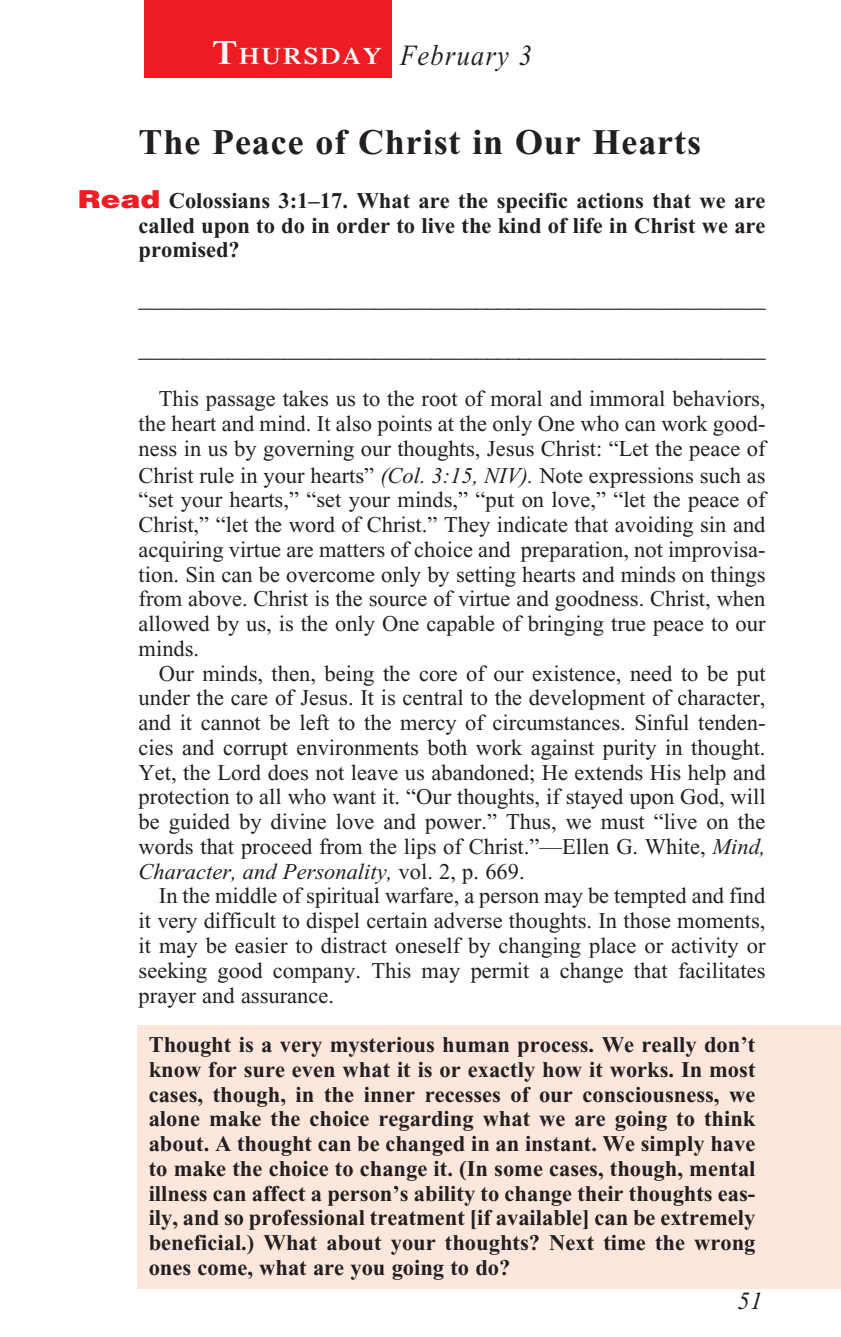
<style>
.page{position:relative;width:841px;height:1337px;background:#fff}
.page>*{position:absolute;margin:0;border:0;box-sizing:border-box;transform-origin:0 0}
._01-Daily_head{font:700 36px "Times New Roman";letter-spacing:.025em;color:#231f20}
._00-Month-Day{font:italic 29.25px "Times New Roman";letter-spacing:.05em;color:#231f20;scale:.9 1}
.t1{font:italic 24.75px "Times New Roman";color:#231f20}
.t2{font:600 23.62px "Times";letter-spacing:.07em;color:#fff;scale:1.1 1}
._4-Body_Copy{font:22.5px/24.8px "Times New Roman";color:#231f20;text-align:justify}
.x-screened_box-text{font:700 22.5px/24.8px "Times New Roman";color:#231f20;text-align:justify}
._6-question{font:700 22.5px/24.8px "Times New Roman";color:#231f20;text-align:justify}
.s1{font-size:33.75px}
.s2{font-family:"Helvetica";font-weight:900;font-size:24.75px;color:#ee1d23}
.s3{font-style:italic}
</style>
<div class="page">
<div style="left:138px;top:1025px;width:702px;height:263px;background:#fde7dc"></div>
<div style="left:144px;top:0;width:248px;height:78px;background:#ee1d23"></div>
<p class="t2" style="left:212px;top:41px;width:155px"><span class="s1">T</span>HURSDAY</p>
<p class="_00-Month-Day" style="left:400px;top:39px;width:148px">February 3</p>
<p class="_01-Daily_head" style="left:138px;top:121px;width:564px">The Peace of Christ in Our Hearts</p>
<p class="_6-question" style="left:138px;top:188px;width:628px;text-indent:-61px"><span class="s2">Read</span> Colossians 3:1–17. What are the specific actions that we are called upon to do in order to live the kind of life in Christ we are promised?</p>
<p class="_4-Body_Copy" style="left:138px;top:287px;width:628px">________________________________________________________</p>
<p class="_4-Body_Copy" style="left:138px;top:337px;width:628px">________________________________________________________</p>
<p class="_4-Body_Copy" style="left:138px;top:386px;width:628px;text-indent:20px">This passage takes us to the root of moral and immoral behaviors, the heart and mind. It also points at the only One who can work good&shy;ness in us by governing our thoughts, Jesus Christ: “Let the peace of</p>
<p class="_4-Body_Copy" style="left:138px;top:463px;width:628px">Christ rule in your hearts” <span class="s3">(Col. 3:15, NIV).</span> Note expressions such as “set your hearts,” “set your minds,” “put on love,” “let the peace of Christ,” “let the word of Christ.” They indicate that avoiding sin and acquiring virtue are matters of choice and preparation, not improvisa&shy;tion. Sin can be overcome only by setting hearts and minds on things from above. Christ is the source of virtue and goodness. Christ, when allowed by us, is the only One capable of bringing true peace to our minds.</p>
<p class="_4-Body_Copy" style="left:138px;top:661px;width:628px;text-indent:20px">Our minds, then, being the core of our existence, need to be put under the care of Jesus. It is central to the development of character, and it cannot be left to the mercy of circumstances. Sinful tenden&shy;cies and corrupt environments both work against purity in thought.<br>Yet, the Lord does not leave us abandoned; He extends His help and protection to all who want it. “Our thoughts, if stayed upon God, will be guided by divine love and power.” Thus, we must “live on the words that proceed from the lips of Christ.”—Ellen G. White, <span class="s3">Mind, Character, and Personality,</span> vol. 2, p. 669.</p>
<p class="_4-Body_Copy" style="left:138px;top:883px;width:628px;text-indent:20px">In the middle of spiritual warfare, a person may be tempted and find it very difficult to dispel certain adverse thoughts. In those moments, it may be easier to distract oneself by changing place or activity or seeking good company. This may permit a change that facilitates prayer and assurance.</p>
<p class="x-screened_box-text" style="left:149px;top:1032px;width:608px">Thought is a very mysterious human process. We really don’t know for sure even what it is or exactly how it works. In most cases, though, in the inner recesses of our consciousness, we alone make the choice regarding what we are going to think about. A thought can be changed in an instant. We simply have to make the choice to change it. (In some cases, though, mental illness can affect a person’s ability to change their thoughts eas&shy;ily, and so professional treatment [if available] can be extremely beneficial.) What about your thoughts? Next time the wrong ones come, what are you going to do?</p>
<p class="t1" style="left:737px;top:1287px;width:26px">51</p>
</div>
